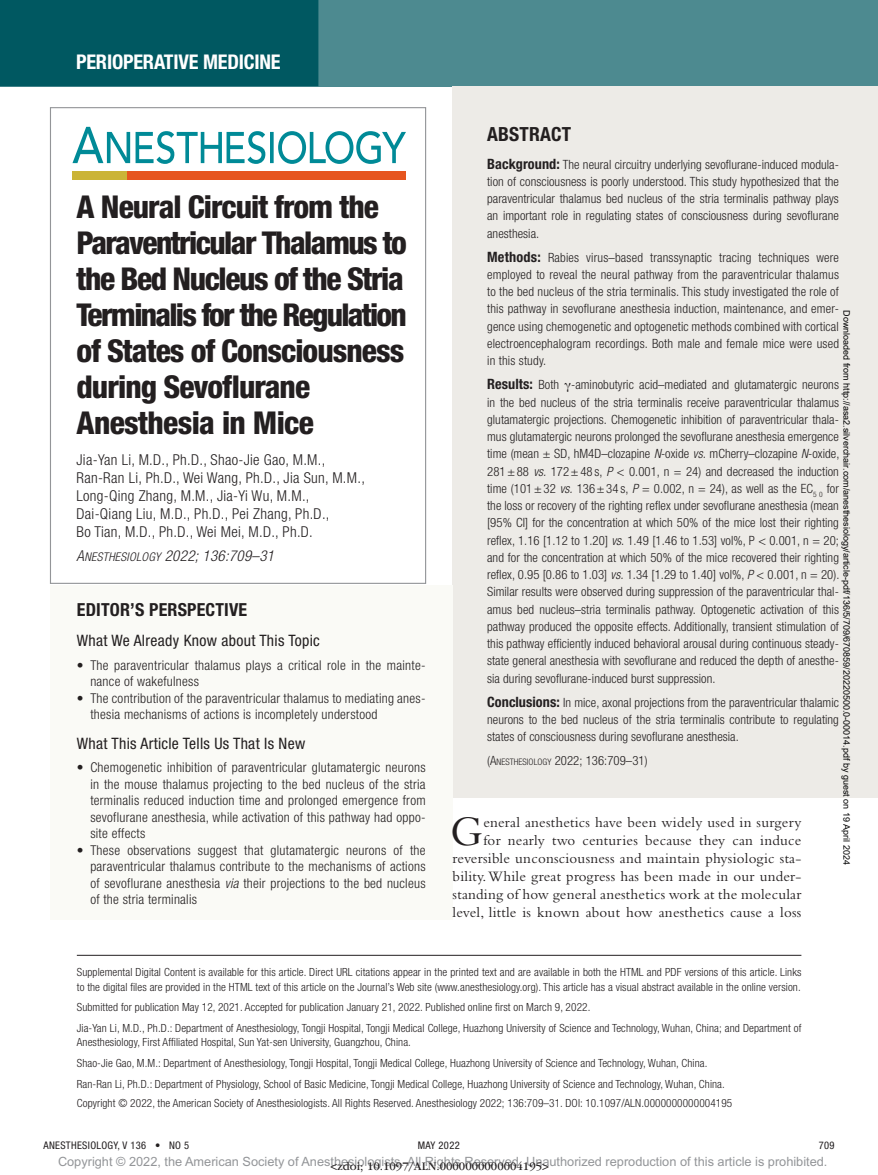
<style>
.page{position:relative;width:878px;height:1175px;background:#fff}
.page>*{position:absolute;margin:0;border:0;box-sizing:border-box;transform-origin:0 0}
.t1{font:43.95px "Bembo Std";color:#231f20}
.t2{font:800 condensed 31.5px/36px "Helvetica Neue LT Std";letter-spacing:-.045em;color:#231f20}
.t3{font:700 condensed 20.25px "Helvetica Neue LT Std";letter-spacing:-.01em;color:#fff}
.t4{font:700 condensed 19.5px "Helvetica Neue LT Std";color:#231f20}
.t5{font:700 condensed 18px "Helvetica Neue LT Std";color:#231f20}
.t6{font:condensed 15.75px "Helvetica Neue LT Std";letter-spacing:.02em;color:#231f20}
.t7{font:15px/18px "Bembo Std";letter-spacing:.015em;color:#231f20;text-align:right}
.t8{font:300 condensed 15px/18px "Helvetica Neue LT Std";letter-spacing:.02em;color:#231f20}
.t9{font:italic 300 condensed 15px "Helvetica Neue LT Std";letter-spacing:.02em;color:#231f20}
.t10{font:300 condensed 13.5px/16.5px "Helvetica Neue LT Std";letter-spacing:.02em;color:#231f20}
.t11{font:300 condensed 12.75px/17.2px "Helvetica Neue LT Std";letter-spacing:.005em;color:#231f20;text-align:justify}
.t12{font:12.75px "Arial MT Std";color:#939598}
.t13{font:12px "ITC Garamond Std";color:#231f20}
.t14{font:300 condensed 11.25px/20.5px "Helvetica Neue LT Std";letter-spacing:.01em;color:#231f20}
.t15{font:condensed 10.5px "Helvetica Neue LT Std";letter-spacing:.03em;color:#231f20}
.t16{font:9px "Arial";color:#000}
.s1{font-family:"Helvetica Neue LT Std Lt Cn O SC800";font-weight:400;font-style:normal;font-stretch:normal}
.s2{font-family:"Helvetica Neue LT Std Lt Cn O SC800";font-weight:400;font-style:normal;font-stretch:normal;font-size:12px}
.s3{font-style:italic}
.s4{font-weight:700;font-size:14.25px}
.s5{font-family:"Gandhari Unicode";font-weight:400;font-stretch:normal}
.s6{font-size:9px}
</style>
<div class="page">
<div style="left:0;top:0;width:878px;height:86px;background:#4d8a90"></div>
<div style="left:0;top:0;width:318px;height:86px;background:#005861"></div>
<div style="left:120px;top:171px;width:286px;height:8px;background:#e6551f"></div>
<div style="left:72px;top:171px;width:54px;height:8px;background:#cbb437"></div>
<svg style="left:72px;top:127px;width:334px;height:37px"></svg>
<div style="left:452px;top:86px;width:426px;height:89px;background:#edebe7"></div>
<div style="left:452px;top:118px;width:426px;height:152px;background:#edebe7"></div>
<div style="left:452px;top:211px;width:426px;height:187px;background:#edebe7"></div>
<div style="left:452px;top:338px;width:426px;height:377px;background:#edebe7"></div>
<div style="left:452px;top:715px;width:426px;height:83px;background:#edebe7"></div>
<div style="left:50px;top:585px;width:402px;height:50px;background:#fafaf6"></div>
<div style="left:50px;top:619px;width:402px;height:83px;background:#fafaf6"></div>
<div style="left:50px;top:697px;width:402px;height:85px;background:#fafaf6"></div>
<div style="left:50px;top:722px;width:402px;height:132px;background:#fafaf6"></div>
<div style="left:50px;top:804px;width:402px;height:116px;background:#fafaf6"></div>
<hr style="left:77px;top:955px;width:724px;height:1px;background:#231f20">
<h3 class="t3" style="left:76px;top:49px;width:206px">Perioperative Medicine</h3>
<h2 class="t2" style="left:77px;top:188px;width:332px">A Neural Circuit from the<br>Paraventricular Thalamus to the Bed Nucleus of the Stria<br>Terminalis for the Regulation of States of Consciousness during Sevoflurane<br>Anesthesia in Mice</h2>
<p class="t8" style="left:77px;top:451px;width:290px">Jia-Yan Li, M.D., Ph.D., Shao-Jie Gao, M.M., Ran-Ran Li, Ph.D., Wei Wang, Ph.D., Jia Sun, M.M., Long-Qing Zhang, M.M., Jia-Yi Wu, M.M., Dai-Qiang Liu, M.D., Ph.D., Pei Zhang, Ph.D.,<br>Bo Tian, M.D., Ph.D., Wei Mei, M.D., Ph.D.</p>
<p class="t9" style="left:77px;top:547px;width:199px"><span class="s1">A</span><span class="s2">NESTHESIOLOGY</span> 2022; 136:709–31</p>
<h3 class="t5" style="left:77px;top:599px;width:10px">EDITOR</h3>
<h3 class="t5" style="left:130px;top:599px;width:76px">’S PERSPECTIVE</h3>
<p class="t6" style="left:77px;top:631px;width:244px">What We Already Know about This Topic</p>
<p class="t10" style="left:90px;top:656px;width:337px;text-indent:-14px">• The paraventricular thalamus plays a critical role in the mainte&shy;nance of wakefulness</p>
<p class="t10" style="left:90px;top:689px;width:337px;text-indent:-14px">• The contribution of the paraventricular thalamus to mediating anes&shy;thesia mechanisms of actions is incompletely understood</p>
<p class="t6" style="left:77px;top:734px;width:230px">What This Article Tells Us That Is New</p>
<p class="t10" style="left:90px;top:759px;width:337px;text-align:justify;text-indent:-14px">• Chemogenetic inhibition of paraventricular glutamatergic neurons in the mouse thalamus projecting to the bed nucleus of the stria terminalis reduced induction time and prolonged emergence from sevoflurane anesthesia, while activation of this pathway had oppo&shy;site effects</p>
<p class="t10" style="left:90px;top:841px;width:337px;text-align:justify;text-indent:-14px">• These observations suggest that glutamatergic neurons of the paraventricular thalamus contribute to the mechanisms of actions of sevoflurane anesthesia <span class="s3">via</span> their projections to the bed nucleus of the stria terminalis</p>
<h3 class="t4" style="left:487px;top:122px;width:44px">ABSTRACT</h3>
<p class="t11" style="left:487px;top:155px;width:353px"><span class="s4">Background:</span> The neural circuitry underlying sevoflurane-induced modula&shy;tion of consciousness is poorly understood. This study hypothesized that the paraventricular thalamus bed nucleus of the stria terminalis pathway plays an important role in regulating states of consciousness during sevoflurane anesthesia.</p>
<p class="t11" style="left:487px;top:248px;width:353px"><span class="s4">Methods:</span> Rabies virus–based transsynaptic tracing techniques were employed to reveal the neural pathway from the paraventricular thalamus to the bed nucleus of the stria terminalis. This study investigated the role of this pathway in sevoflurane anesthesia induction, maintenance, and emer&shy;gence using chemogenetic and optogenetic methods combined with cortical electroencephalogram recordings. Both male and female mice were used in this study.</p>
<p class="t11" style="left:487px;top:376px;width:354px"><span class="s4">Results:</span> Both <span class="s5">γ</span>-aminobutyric acid–mediated and glutamatergic neurons in the bed nucleus of the stria terminalis receive paraventricular thalamus glutamatergic projections. Chemogenetic inhibition of paraventricular thala&shy;mus glutamatergic neurons prolonged the sevoflurane anesthesia emergence time (mean ± SD, hM4D–clozapine <span class="s3">N</span>-oxide <span class="s3">vs.</span> mCherry–clozapine <span class="s3">N</span>-oxide, 281±88 <span class="s3">vs.</span> 172±48 s, <span class="s3">P</span> &lt; 0.001, n = 24) and decreased the induction time (101±32 <span class="s3">vs.</span> 136±34 s, <span class="s3">P</span> = 0.002, n = 24), as well as the EC<sub>5</sub> <sub>0</sub> for the loss or recovery of the righting reflex under sevoflurane anesthesia (mean [95% CI] for the concentration at which 50% of the mice lost their righting reflex, 1.16 [1.12 to 1.20] <span class="s3">vs</span>. 1.49 [1.46 to 1.53] vol%, P &lt; 0.001, n = 20; and for the concentration at which 50% of the mice recovered their righting reflex, 0.95 [0.86 to 1.03] <span class="s3">vs.</span> 1.34 [1.29 to 1.40] vol%, <span class="s3">P</span> &lt; 0.001, n = 20).<br>Similar results were observed during suppression of the paraventricular thal&shy;amus bed nucleus–stria terminalis pathway. Optogenetic activation of this pathway produced the opposite effects. Additionally, transient stimulation of this pathway efficiently induced behavioral arousal during continuous steady&shy;state general anesthesia with sevoflurane and reduced the depth of anesthe&shy;sia during sevoflurane-induced burst suppression.</p>
<p class="t11" style="left:487px;top:693px;width:353px"><span class="s4">Conclusions:</span> In mice, axonal projections from the paraventricular thalamic neurons to the bed nucleus of the stria terminalis contribute to regulating states of consciousness during sevoflurane anesthesia.</p>
<p class="t11" style="left:487px;top:752px;width:162px">(A<span class="s6">NESTHESIOLOGY</span> 2022; 136:709–31)</p>
<p class="t16" style="left:850px;top:310px;width:556px;rotate:90deg">Downloaded from http://asa2.silverchair.com/anesthesiology/article-pdf/136/5/709/670859/20220500.0-00014.pdf by guest on 19 April 2024</p>
<p class="t7" style="left:452px;top:813px;width:350px">eneral anesthetics have been widely used in surgery<br>for nearly two centuries because they can induce reversible unconsciousness and maintain physiologic sta&shy;bility. While great progress has been made in our under&shy;standing of how general anesthetics work at the molecular level, little is known about how anesthetics cause a loss</p>
<h1 class="t1" style="left:450px;top:805px;width:34px">G</h1>
<p class="t14" style="left:77px;top:964px;width:726px;line-height:14.7px">Supplemental Digital Content is available for this article. Direct URL citations appear in the printed text and are available in both the HTML and PDF versions of this article. Links to the digital files are provided in the HTML text of this article on the Journal’s Web site (www.anesthesiology.org). This article has a visual abstract available in the online version.</p>
<p class="t14" style="left:77px;top:996px;width:726px">Submitted for publication May 12, 2021. Accepted for publication January 21, 2022. Published online first on March 9, 2022.<br>Jia-Yan Li, M.D., Ph.D.: Department of Anesthesiology, Tongji Hospital, Tongji Medical College, Huazhong University of Science and Technology, Wuhan, China; and Department of</p>
<p class="t14" style="left:77px;top:1032px;width:649px">Anesthesiology, First Affiliated Hospital, Sun Yat-sen University, Guangzhou, China.<br>Shao-Jie Gao, M.M.: Department of Anesthesiology, Tongji Hospital, Tongji Medical College, Huazhong University of Science and Technology, Wuhan, China.<br>Ran-Ran Li, Ph.D.: Department of Physiology, School of Basic Medicine, Tongji Medical College, Huazhong University of Science and Technology, Wuhan, China.</p>
<p class="t14" style="left:77px;top:1093px;width:657px">Copyright © 2022, the American Society of Anesthesiologists. All Rights Reserved. Anesthesiology 2022; 136:709–31. DOI: 10.1097/ALN.0000000000004195</p>
<p class="t15" style="left:44px;top:1139px;width:147px">ANESTHESIOLOGY, V 136 • NO 5</p>
<p class="t15" style="left:418px;top:1139px;width:43px">May 2022</p>
<p class="t15" style="left:818px;top:1139px;width:17px">709</p>
<p class="t12" style="left:58px;top:1154px;width:771px">Copyright © 2022, the American Society of Anesthesiologists. All Rights Reserved. Unauthorized reproduction of this article is prohibited.</p>
<p class="t13" style="left:330px;top:1159px;width:220px">&lt;zdoi; 10.1097/ALN.0000000000004195&gt;</p>
</div>
